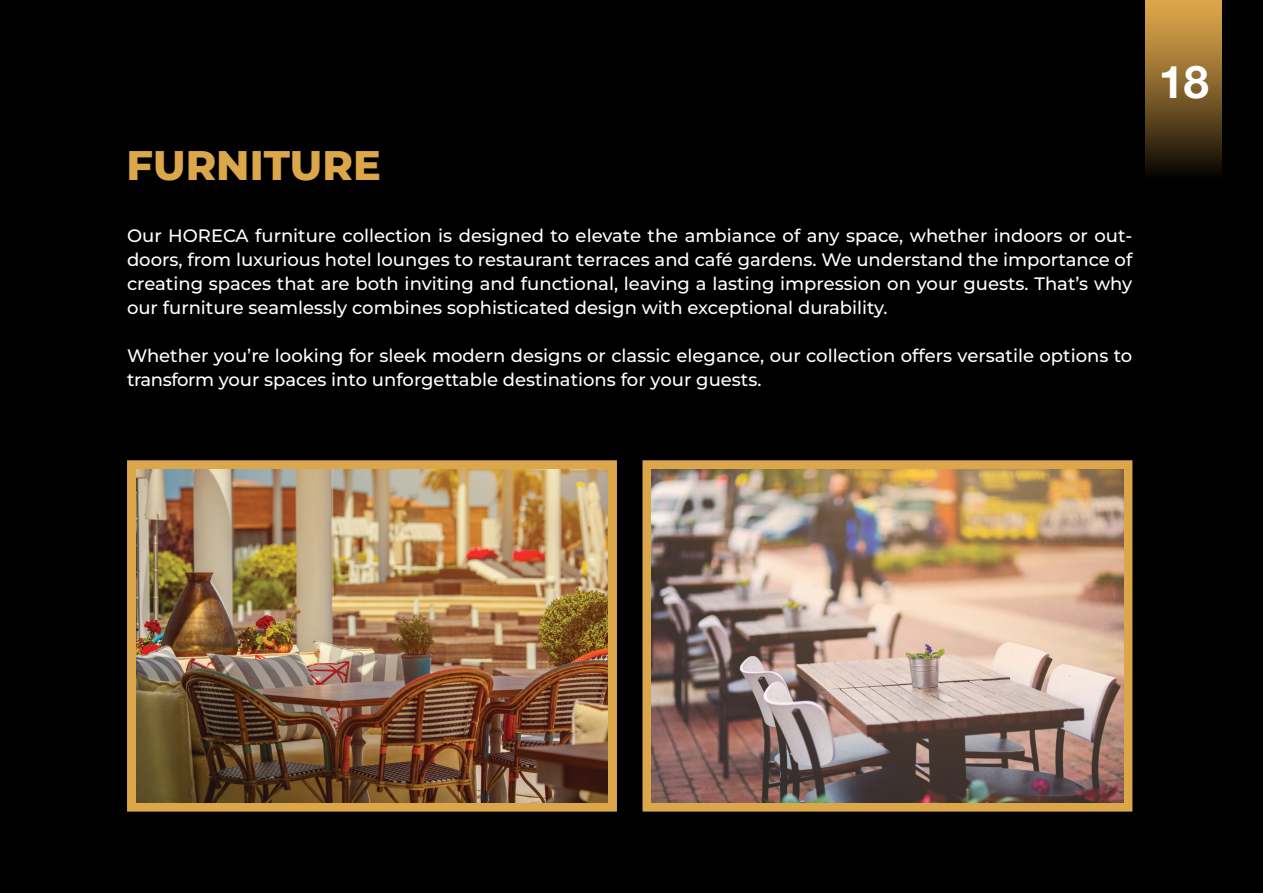
<style>
.page{position:relative;width:1263px;height:893px;background:#000}
.page>*{position:absolute;margin:0;border:0;box-sizing:border-box;transform-origin:0 0}
.t1{font:700 45px "Helvetica Neue";color:#fff}
.t2{font:800 41.4px "Montserrat";color:#dca64a}
.t3{font:500 18px/24px "Montserrat";color:#fff;text-align:justify}
</style>
<div class="page">
<svg style="left:127px;top:460px;width:490px;height:352px;background:#d39f47"></svg>
<img style="left:136px;top:469px;width:472px;height:333px">
<svg style="left:642px;top:460px;width:490px;height:352px;background:#ce9c49"></svg>
<img style="left:652px;top:469px;width:471px;height:333px">
<div style="left:1145px;top:0;width:77px;height:180px;background:linear-gradient(to bottom,#ecb24f,#0d0904)"></div>
<h2 class="t2" style="left:127px;top:135px;width:256px">FURNITURE</h2>
<p class="t3" style="left:127px;top:224px;width:1007px">Our HORECA furniture collection is designed to elevate the ambiance of any space, whether indoors or out&shy;doors, from luxurious hotel lounges to restaurant terraces and café gardens. We understand the importance of creating spaces that are both inviting and functional, leaving a lasting impression on your guests. That’s why our furniture seamlessly combines sophisticated design with exceptional durability.</p>
<p class="t3" style="left:127px;top:344px;width:1007px">Whether you’re looking for sleek modern designs or classic elegance, our collection offers versatile options to transform your spaces into unforgettable destinations for your guests.</p>
<h1 class="t1" style="left:1159px;top:54px;width:52px">18</h1>
</div>
